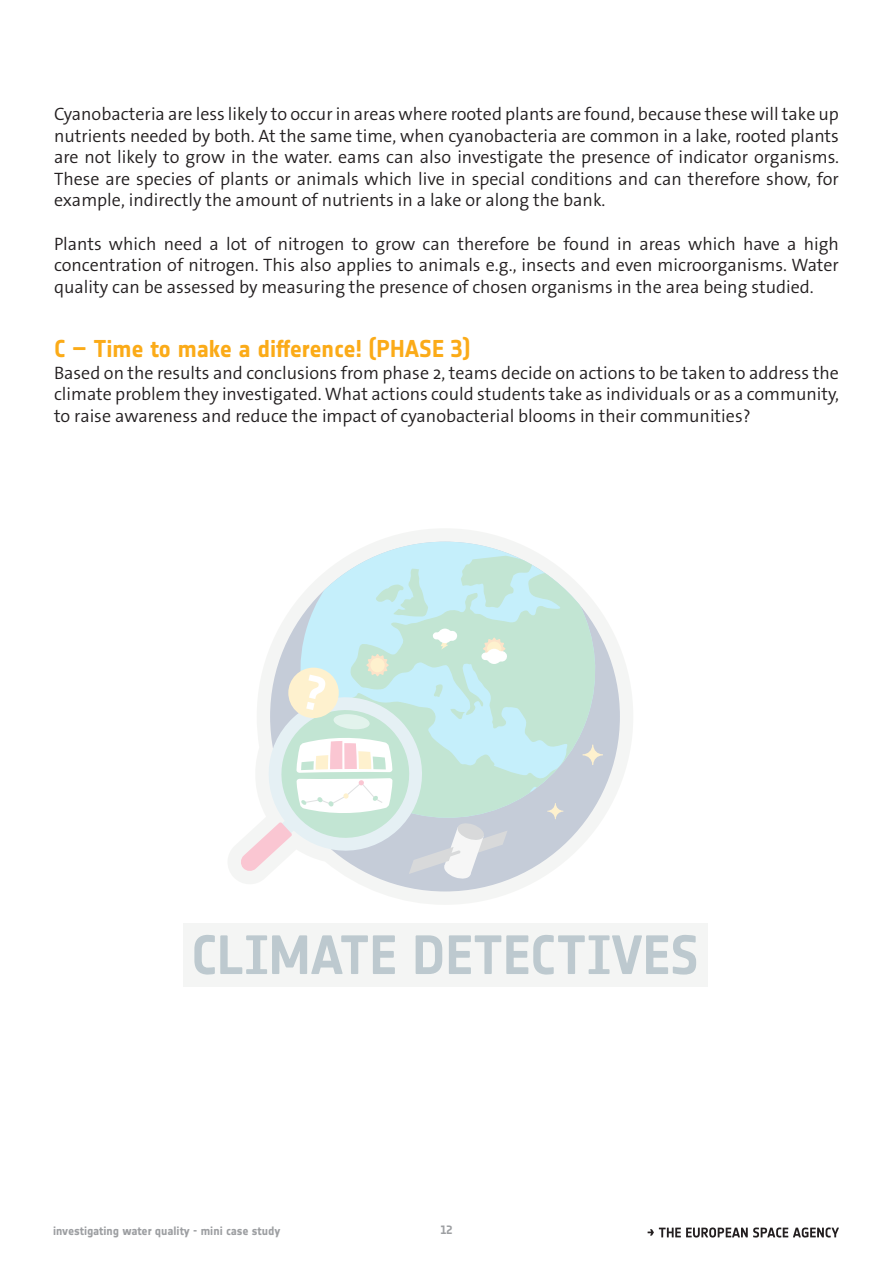
<style>
.page{position:relative;width:893px;height:1263px;background:#fff}
.page>*{position:absolute;margin:0;border:0;box-sizing:border-box;transform-origin:0 0}
.Text{font:700 24px "Notes Esa";letter-spacing:-.005em;color:#fbab18}
.Text-2{font:300 18px/21.6px "The Sans Os F";color:#231f20;text-align:justify}
.t1{font:700 12px "Notes Esa";letter-spacing:-.005em;color:#9d9fa2}
.t2{font:12px "Notes Style Bold Tf";color:#9d9fa2}
</style>
<div class="page">
<svg style="left:648px;top:1227px;width:191px;height:10px"></svg>
<svg style="left:228px;top:529px;width:405px;height:375px"></svg>
<div style="left:270px;top:542px;width:350px;height:349px;background:#c5ccd8;border-radius:50%"></div>
<svg style="left:282px;top:542px;width:331px;height:294px"></svg>
<svg style="left:300px;top:572px;width:300px;height:264px"></svg>
<svg style="left:374px;top:568px;width:55px;height:48px;background:#c3ebeb"></svg>
<svg style="left:460px;top:556px;width:73px;height:53px;background:#c4e9e3"></svg>
<svg style="left:547px;top:803px;width:17px;height:16px"></svg>
<svg style="left:582px;top:744px;width:21px;height:21px"></svg>
<svg style="left:240px;top:629px;width:268px;height:251px"></svg>
<div style="left:183px;top:923px;width:524px;height:63px;background:#f4f5f4"></div>
<svg style="left:194px;top:935px;width:201px;height:39px"></svg>
<svg style="left:416px;top:935px;width:26px;height:39px"></svg>
<svg style="left:449px;top:935px;width:247px;height:39px"></svg>
<p class="Text-2" style="left:54px;top:103px;width:787px">Cyanobacteria are less likely to occur in areas where rooted plants are found, because these will take up nutrients needed by both. At the same time, when cyanobacteria are common in a lake, rooted plants are not likely to grow in the water. eams can also investigate the presence of indicator organisms.<br>These are species of plants or animals which live in special conditions and can therefore show, for example, indirectly the amount of nutrients in a lake or along the bank.</p>
<p class="Text-2" style="left:54px;top:233px;width:786px">Plants which need a lot of nitrogen to grow can therefore be found in areas which have a high concentration of nitrogen. This also applies to animals e.g., insects and even microorganisms. Water quality can be assessed by measuring the presence of chosen organisms in the area being studied.</p>
<p class="Text" style="left:54px;top:334px;width:418px">C – Time to make a difference! (PHASE 3)</p>
<p class="Text-2" style="left:54px;top:362px;width:787px">Based on the results and conclusions from phase 2, teams decide on actions to be taken to address the climate problem they investigated. What actions could students take as individuals or as a community, to raise awareness and reduce the impact of cyanobacterial blooms in their communities?</p>
<p class="t1" style="left:53px;top:1224px;width:229px">investigating water quality - mini case study</p>
<p class="t2" style="left:440px;top:1223px;width:13px">12</p>
</div>
